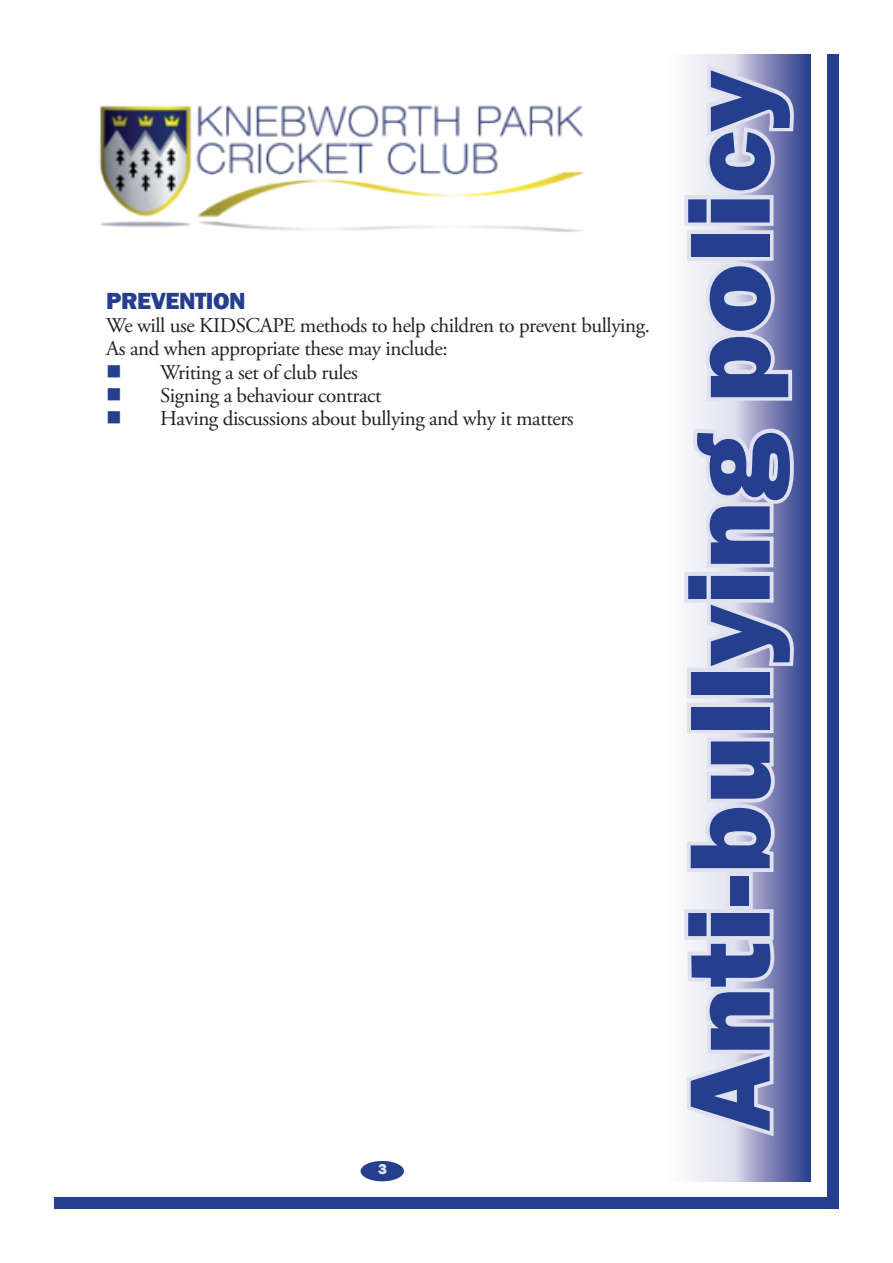
<style>
.page{position:relative;width:893px;height:1263px;background:#fff}
.page>*{position:absolute;margin:0;border:0;box-sizing:border-box;transform-origin:0 0}
.t1{font:800 118.5px "Franklin Gothic";color:#253f8e}
.t2{font:800 24px "Franklin Gothic";color:#253f8e}
.t3{font:21px "Adobe Garamond Pro";letter-spacing:-.02em;color:#231f20}
.t4{font:21px/23.2px "Wingdings";color:#253f8e;text-align:justify}
</style>
<div class="page">
<svg style="left:686px;top:54px;width:124px;height:1127px;background:#7883b6"></svg>
<div style="left:827px;top:54px;width:12px;height:1155px;background:#253f8e"></div>
<div style="left:54px;top:1197px;width:784px;height:12px;background:#253f8e"></div>
<svg style="left:684px;top:905px;width:96px;height:236px;background:#d2d3e6"></svg>
<div style="left:727px;top:872px;width:26px;height:37px;border:8px solid #e0e1ee"></div>
<svg style="left:686px;top:734px;width:94px;height:142px"></svg>
<div style="left:687px;top:703px;width:86px;height:30px;border:8px solid #e0e1ee"></div>
<div style="left:687px;top:668px;width:86px;height:30px;border:8px solid #e0e1ee"></div>
<svg style="left:684px;top:424px;width:114px;height:253px;background:#c5c7de"></svg>
<svg style="left:702px;top:258px;width:94px;height:146px;background:#bbbdd9"></svg>
<div style="left:687px;top:230px;width:86px;height:31px;border:8px solid #e0e1ee"></div>
<svg style="left:684px;top:59px;width:114px;height:171px"></svg>
<div style="left:361px;top:1161px;width:43px;height:20px;background:#253f8e;border-radius:50%"></div>
<img style="left:99px;top:105px;width:484px;height:127px">
<p class="t2" style="left:106px;top:285px;width:74px">PREVENTION</p>
<p class="t3" style="left:106px;top:313px;width:545px">We will use KIDSCAPE methods to help children to prevent bullying.</p>
<p class="t3" style="left:106px;top:336px;width:343px">As and when appropriate these may include:</p>
<p class="t3" style="left:160px;top:359px;width:199px">Writing a set of club rules</p>
<p class="t3" style="left:160px;top:383px;width:223px">Signing a behaviour contract</p>
<p class="t3" style="left:160px;top:406px;width:415px">Having discussions about bullying and why it matters</p>
<p class="t4" style="left:106px;top:360px;width:17px">■ ■ ■</p>
<h1 class="t1" style="left:653px;top:1131px;width:1063px;rotate:-90deg">ANTI-BULLYING POLICY</h1>
</div>
